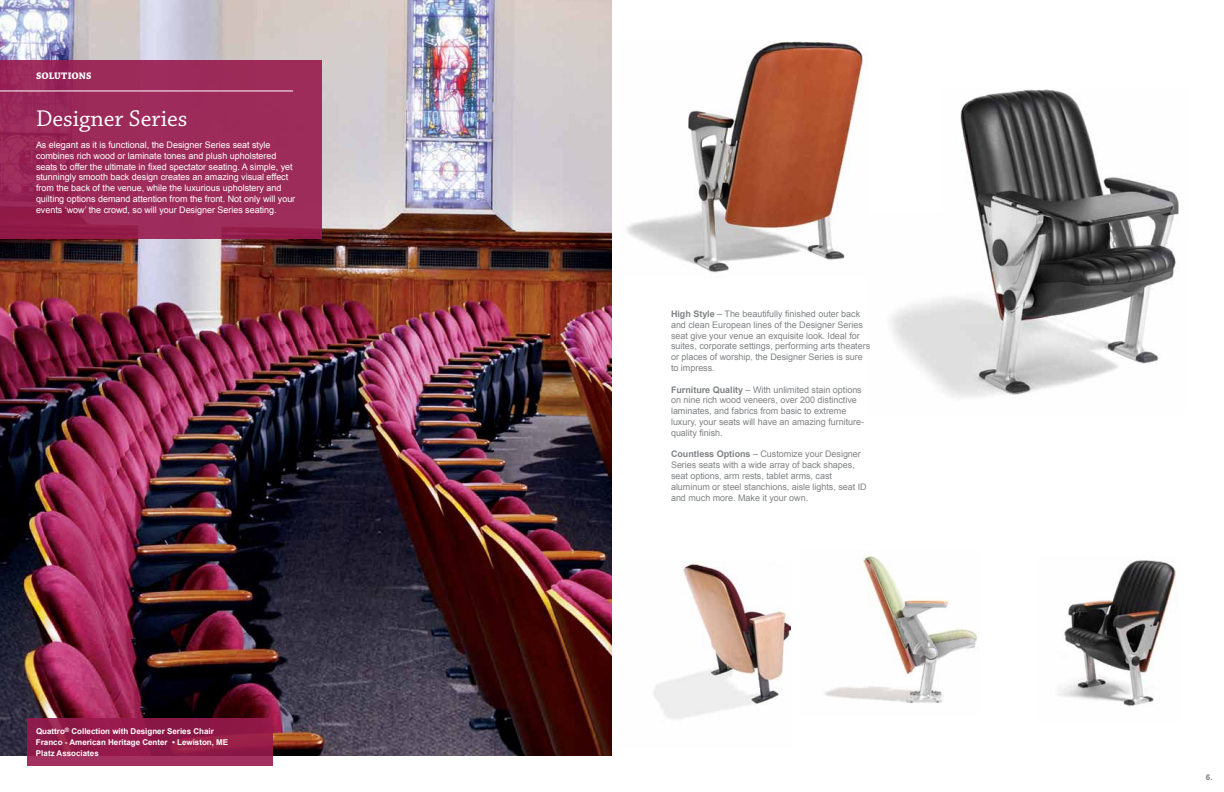
<style>
.page{position:relative;width:1224px;height:792px;background:#fff}
.page>*{position:absolute;margin:0;border:0;box-sizing:border-box;transform-origin:0 0}
.t1{font:24px "Chaparral Pro";color:#fff}
.t2{font:700 10px "Chaparral Pro";letter-spacing:.005em;color:#fff}
.t3{font:9px/10.8px "Arial";letter-spacing:-.005em;color:#808285}
.t4{font:9px/10.8px "Arial";letter-spacing:-.005em;color:#fff}
.t5{font:700 8px/11px "Arial";color:#fff}
.t6{font:700 8px "Arial";color:#808285}
.s1{font-weight:700}
</style>
<div class="page">
<img style="left:0;top:0;width:612px;height:756px">
<img style="left:653px;top:563px;width:138px;height:156px">
<svg style="left:0;top:60px;width:322px;height:179px;background:#9b2958"></svg>
<hr style="left:0;top:91px;width:293px;height:1px;background:#fff">
<svg style="left:27px;top:718px;width:245px;height:48px;background:#941f4d"></svg>
<img style="left:890px;top:89px;width:289px;height:309px">
<img style="left:627px;top:41px;width:236px;height:232px">
<img style="left:1058px;top:560px;width:118px;height:147px">
<img style="left:824px;top:555px;width:155px;height:148px">
<p class="t2" style="left:36px;top:70px;width:57px">SOLUTIONS</p>
<h1 class="t1" style="left:36px;top:106px;width:153px">Designer Series</h1>
<p class="t4" style="left:36px;top:140px;width:261px">As elegant as it is functional, the Designer Series seat style combines rich wood or laminate tones and plush upholstered seats to offer the ultimate in fixed spectator seating. A simple, yet stunningly smooth back design creates an amazing visual effect from the back of the venue, while the luxurious upholstery and quilting options demand attention from the front. Not only will your events ‘wow’ the crowd, so will your Designer Series seating.</p>
<p class="t5" style="left:36px;top:726px;width:194px">Quattro<sup>®</sup> Collection with Designer Series Chair<br>Franco - American Heritage Center • Lewiston, ME<br>Platz Associates</p>
<p class="t3" style="left:671px;top:308px;width:201px"><span class="s1">High Style</span> – The beautifully finished outer back and clean European lines of the Designer Series seat give your venue an exquisite look. Ideal for suites, corporate settings, performing arts theaters or places of worship, the Designer Series is sure to impress.</p>
<p class="t3" style="left:671px;top:384px;width:195px"><span class="s1">Furniture Quality</span> – With unlimited stain options on nine rich wood veneers, over 200 distinctive laminates, and fabrics from basic to extreme luxury, your seats will have an amazing furniture&shy;quality finish.</p>
<p class="t3" style="left:671px;top:449px;width:197px"><span class="s1">Countless Options</span> – Customize your Designer Series seats with a wide array of back shapes, seat options, arm rests, tablet arms, cast aluminum or steel stanchions, aisle lights, seat ID and much more. Make it your own.</p>
<p class="t6" style="left:1206px;top:772px;width:8px">6.</p>
</div>
